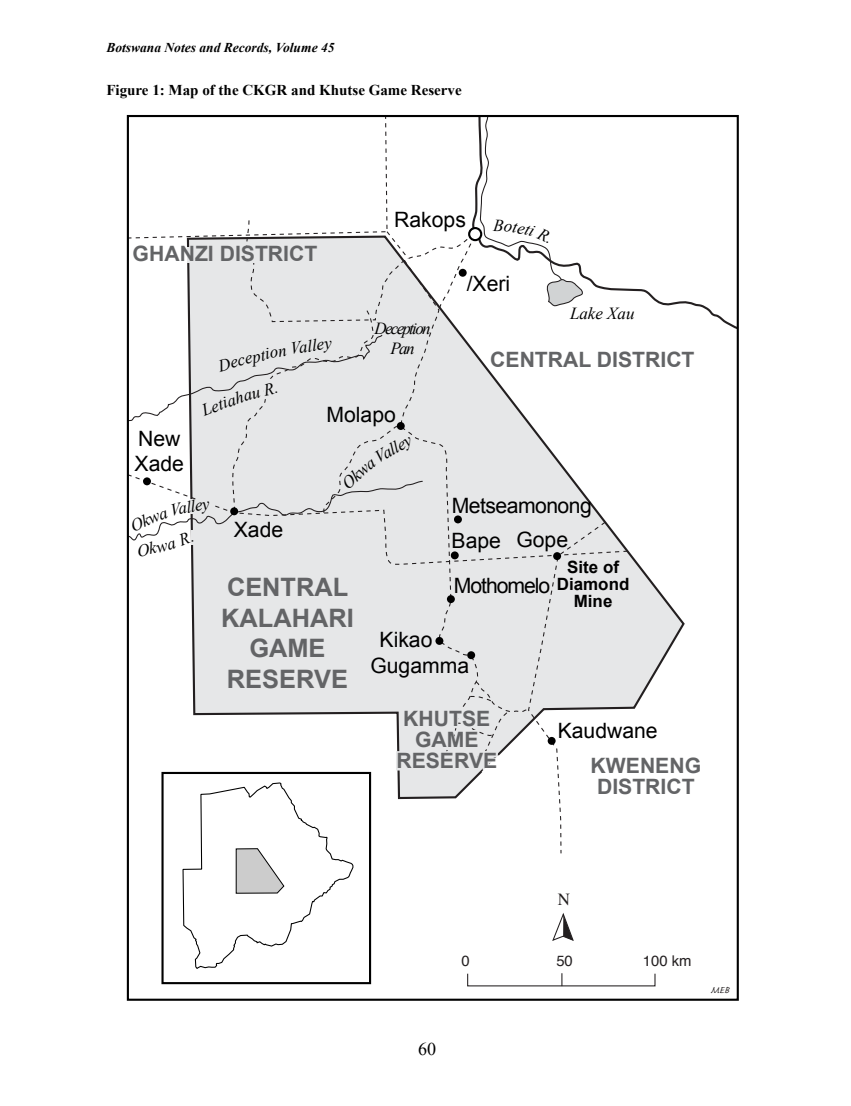
<style>
.page{position:relative;width:851px;height:1106px;background:#fff}
.page>*{position:absolute;margin:0;border:0;box-sizing:border-box;transform-origin:0 0}
.t1{font:700 25.35px/30.5px "Arial";color:#636466;text-align:center}
.t2{font:700 21.15px/21.1px "Arial";color:#636466;text-align:center}
.t3{font:21.15px/26.1px "Arial";color:#000}
.t4{font:21.15px/35.2px "Arial";letter-spacing:-.025em;color:#000}
.t5{font:21.15px "Arial";letter-spacing:-.05em;color:#000}
.t6{font:18px "Times New Roman";color:#000}
.t7{font:italic 16.95px/20.2px "Times New Roman";letter-spacing:-.1em;color:#000;text-align:center}
.t8{font:700 16.95px/17px "Arial";color:#000;text-align:center}
.t9{font:16.95px "Times";color:#221e1f}
.t10{font:700 15px "Times New Roman";color:#000}
.t11{font:14.85px "Helvetica";color:#231f20}
.t12{font:italic 700 13.5px "Times New Roman";color:#000}
.t13{font:12.75px "Caflisch Script Pro";color:#231f20}
</style>
<div class="page">
<svg style="left:606px;top:550px;width:79px;height:160px"></svg>
<svg style="left:606px;top:521px;width:22px;height:45px"></svg>
<svg style="left:606px;top:115px;width:133px;height:216px"></svg>
<svg style="left:126px;top:115px;width:480px;height:886px"></svg>
<p class="t12" style="left:106px;top:38px;width:230px">Botswana Notes and Records, Volume 45</p>
<p class="t10" style="left:106px;top:80px;width:357px">Figure 1: Map of the CKGR and Khutse Game Reserve</p>
<p class="t2" style="left:133px;top:243px;width:186px">GHANZI DISTRICT</p>
<p class="t3" style="left:394px;top:207px;width:73px">Rakops</p>
<p class="t7" style="left:374px;top:318px;width:58px">Deception<br>Pan</p>
<p class="t3" style="left:466px;top:271px;width:45px">/Xeri</p>
<p class="t7" style="left:570px;top:302px;width:66px">Lake Xau</p>
<p class="t2" style="left:490px;top:349px;width:206px">CENTRAL DISTRICT</p>
<p class="t3" style="left:135px;top:426px;width:51px;line-height:25.3px">New<br>Xade</p>
<p class="t3" style="left:326px;top:401px;width:71px">Molapo</p>
<p class="t3" style="left:234px;top:517px;width:51px">Xade</p>
<p class="t1" style="left:221px;top:573px;width:134px">CENTRAL<br>KALAHARI<br>GAME<br>RESERVE</p>
<p class="t4" style="left:451px;top:488px;width:142px">Metseamonong<br>Bape</p>
<p class="t5" style="left:454px;top:572px;width:98px">Mothomelo</p>
<p class="t3" style="left:370px;top:627px;width:100px;text-indent:9px">Kikao<br>Gugamma</p>
<p class="t3" style="left:516px;top:527px;width:53px">Gope</p>
<p class="t8" style="left:556px;top:559px;width:74px">Site of<br>Diamond<br>Mine</p>
<p class="t2" style="left:396px;top:708px;width:102px">KHUTSE<br>GAME<br>RESERVE</p>
<p class="t3" style="left:557px;top:718px;width:101px">Kaudwane</p>
<p class="t2" style="left:590px;top:755px;width:112px">KWENENG<br>DISTRICT</p>
<p class="t6" style="left:418px;top:1036px;width:19px">60</p>
<p class="t9" style="left:558px;top:883px;width:14px">N</p>
<p class="t11" style="left:461px;top:949px;width:10px">0</p>
<p class="t11" style="left:556px;top:949px;width:18px">50</p>
<p class="t11" style="left:642px;top:949px;width:50px">100 km</p>
<p class="t13" style="left:710px;top:983px;width:20px">MEB</p>
</div>
